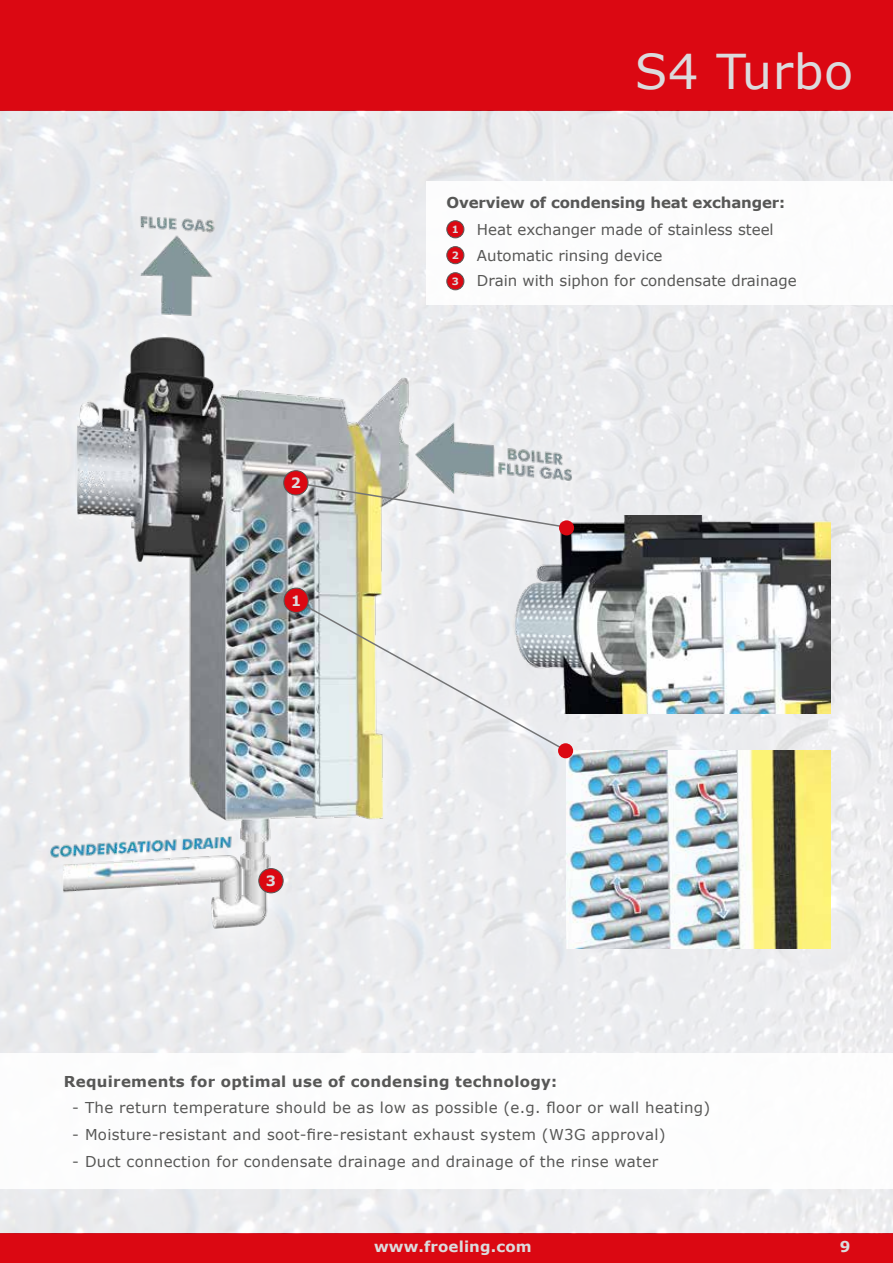
<style>
.page{position:relative;width:893px;height:1263px;background:#fff}
.page>*{position:absolute;margin:0;border:0;box-sizing:border-box;transform-origin:0 0}
.t1{font:48px "Verdana";letter-spacing:.01em;color:#dbdbdd}
.t2{font:15px "Verdana";letter-spacing:.02em;color:#575756}
.t3{font:15px/25.5px "Verdana";color:#575756}
.t4{font:700 15px "Verdana";letter-spacing:.02em;color:#575756}
.t5{font:700 15px "Verdana";letter-spacing:-.01em;color:#575756}
.t6{font:700 15px "Verdana";letter-spacing:.01em;color:#dbdbdd}
.t7{font:700 14.25px "Verdana";color:#dbdbdd}
.t8{font:700 10.05px "Verdana";color:#dbdbdd}
</style>
<div class="page">
<div style="left:0;top:0;width:893px;height:111px;background:#db0812"></div>
<div style="left:0;top:1233px;width:893px;height:30px;background:#db0812"></div>
<img style="left:0;top:111px;width:893px;height:1122px">
<div style="left:426px;top:182px;width:467px;height:123px;background:#fff"></div>
<img style="left:597px;top:751px;width:233px;height:197px">
<img style="left:613px;top:516px;width:217px;height:197px">
<div style="left:0;top:1053px;width:893px;height:136px;background:#fff"></div>
<div style="left:25px;top:190px;width:572px;height:764px;background:#fff;opacity:.75"></div>
<img style="left:38px;top:214px;width:575px;height:715px">
<div style="left:259px;top:868px;width:24px;height:25px;background:#db0812;border-radius:50%"></div>
<div style="left:258px;top:868px;width:26px;height:25px;border:1px solid #575756;border-radius:50%"></div>
<div style="left:447px;top:221px;width:17px;height:17px;background:#db0812;border-radius:50%"></div>
<div style="left:446px;top:220px;width:18px;height:18px;border:1px solid #575756;border-radius:50%"></div>
<div style="left:447px;top:247px;width:17px;height:17px;background:#db0812;border-radius:50%"></div>
<div style="left:446px;top:246px;width:18px;height:18px;border:1px solid #575756;border-radius:50%"></div>
<div style="left:447px;top:273px;width:17px;height:17px;background:#db0812;border-radius:50%"></div>
<div style="left:446px;top:272px;width:18px;height:18px;border:1px solid #575756;border-radius:50%"></div>
<svg style="left:298px;top:482px;width:270px;height:47px;background:#d9dad3"></svg>
<div style="left:559px;top:520px;width:15px;height:15px;background:#db0812;border-radius:50%"></div>
<svg style="left:295px;top:599px;width:272px;height:153px;background:#dcdfdc"></svg>
<div style="left:558px;top:743px;width:15px;height:15px;background:#db0812;border-radius:50%"></div>
<div style="left:284px;top:588px;width:24px;height:24px;background:#db0812;border-radius:50%"></div>
<div style="left:284px;top:588px;width:25px;height:25px;border:1px solid #575756;border-radius:50%"></div>
<div style="left:284px;top:471px;width:24px;height:24px;background:#db0812;border-radius:50%"></div>
<div style="left:283px;top:470px;width:25px;height:25px;border:1px solid #575756;border-radius:50%"></div>
<h1 class="t1" style="left:635px;top:39px;width:220px">S4 Turbo</h1>
<p class="t7" style="left:291px;top:473px;width:12px">2</p>
<p class="t7" style="left:291px;top:590px;width:12px">1</p>
<p class="t7" style="left:266px;top:871px;width:12px">3</p>
<p class="t5" style="left:446px;top:192px;width:340px">Overview of condensing heat exchanger:</p>
<p class="t3" style="left:477px;top:217px;width:321px">Heat exchanger made of stainless steel<br>Automatic rinsing device<br>Drain with siphon for condensate drainage</p>
<p class="t8" style="left:452px;top:222px;width:9px">1</p>
<p class="t8" style="left:452px;top:248px;width:9px">2</p>
<p class="t8" style="left:452px;top:274px;width:9px">3</p>
<p class="t4" style="left:64px;top:1070px;width:495px">Requirements for optimal use of condensing technology:</p>
<p class="t2" style="left:72px;top:1097px;width:640px">- The return temperature should be as low as possible (e.g. floor or wall heating)</p>
<p class="t2" style="left:72px;top:1124px;width:595px">- Moisture-resistant and soot-fire-resistant exhaust system (W3G approval)</p>
<p class="t2" style="left:72px;top:1151px;width:587px">- Duct connection for condensate drainage and drainage of the rinse water</p>
<p class="t6" style="left:374px;top:1236px;width:159px">www.froeling.com</p>
<p class="t6" style="left:840px;top:1236px;width:12px">9</p>
</div>
